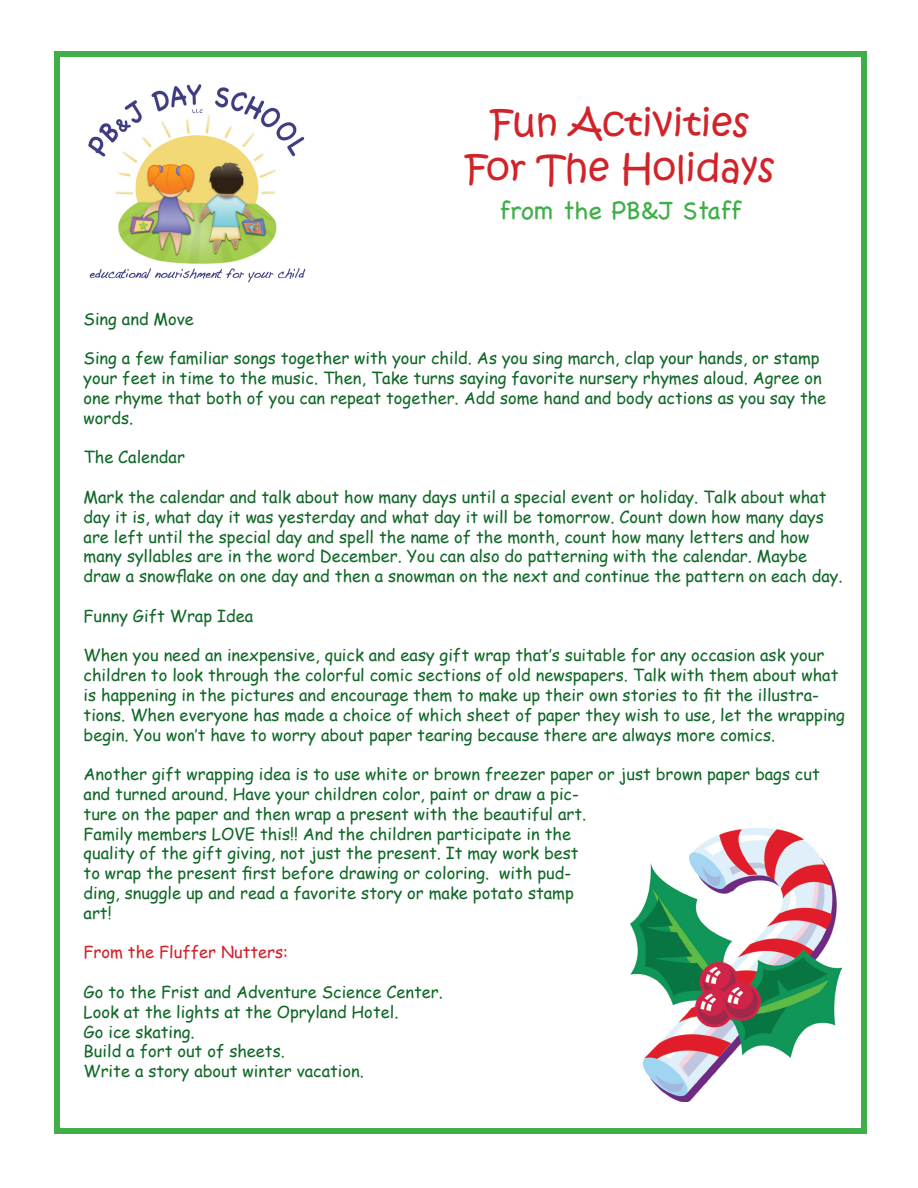
<style>
.page{position:relative;width:918px;height:1188px;background:#fff}
.page>*{position:absolute;margin:0;border:0;box-sizing:border-box;transform-origin:0 0}
.t1{font:37.5px/45px "Kristen ITC";color:#d1232a;text-align:center}
.t2{font:25.5px "Chalkboard";color:#40ae49}
.t3{font:16.5px/19.8px "Comic Sans MS";color:#106827}
.t4{font:16.5px "Comic Sans MS";color:#d1232a}
</style>
<div class="page">
<div style="left:54px;top:51px;width:813px;height:1083px;background:#fff;border:6px solid #40ae49"></div>
<img style="left:88px;top:84px;width:218px;height:199px">
<img style="left:630px;top:828px;width:212px;height:273px">
<h1 class="t1" style="left:466px;top:101px;width:311px">Fun Activities<br>For The Holidays</h1>
<h2 class="t2" style="left:499px;top:196px;width:244px">from the PB&amp;J Staff</h2>
<p class="t3" style="left:84px;top:308px;width:112px">Sing and Move</p>
<p class="t3" style="left:84px;top:348px;width:744px">Sing a few familiar songs together with your child. As you sing march, clap your hands, or stamp your feet in time to the music. Then, Take turns saying favorite nursery rhymes aloud. Agree on one rhyme that both of you can repeat together. Add some hand and body actions as you say the words.</p>
<p class="t3" style="left:84px;top:447px;width:103px">The Calendar</p>
<p class="t3" style="left:84px;top:487px;width:760px">Mark the calendar and talk about how many days until a special event or holiday. Talk about what day it is, what day it was yesterday and what day it will be tomorrow. Count down how many days are left until the special day and spell the name of the month, count how many letters and how many syllables are in the word December. You can also do patterning with the calendar. Maybe draw a snowflake on one day and then a snowman on the next and continue the pattern on each day.</p>
<p class="t3" style="left:84px;top:605px;width:171px">Funny Gift Wrap Idea</p>
<p class="t3" style="left:84px;top:645px;width:763px">When you need an inexpensive, quick and easy gift wrap that’s suitable for any occasion ask your children to look through the colorful comic sections of old newspapers. Talk with them about what is happening in the pictures and encourage them to make up their own stories to fit the illustra&shy;tions. When everyone has made a choice of which sheet of paper they wish to use, let the wrapping begin. You won’t have to worry about paper tearing because there are always more comics.</p>
<p class="t3" style="left:84px;top:764px;width:738px">Another gift wrapping idea is to use white or brown freezer paper or just brown paper bags cut and turned around. Have your children color, paint or draw a pic-<br>ture on the paper and then wrap a present with the beautiful art.<br>Family members LOVE this!! And the children participate in the<br>quality of the gift giving, not just the present. It may work best<br>to wrap the present first before drawing or coloring. with pud-<br>ding, snuggle up and read a favorite story or make potato stamp<br>art!</p>
<p class="t4" style="left:84px;top:940px;width:206px">From the Fluffer Nutters:</p>
<p class="t3" style="left:84px;top:982px;width:361px">Go to the Frist and Adventure Science Center.<br>Look at the lights at the Opryland Hotel.<br>Go ice skating.<br>Build a fort out of sheets.<br>Write a story about winter vacation.</p>
</div>
